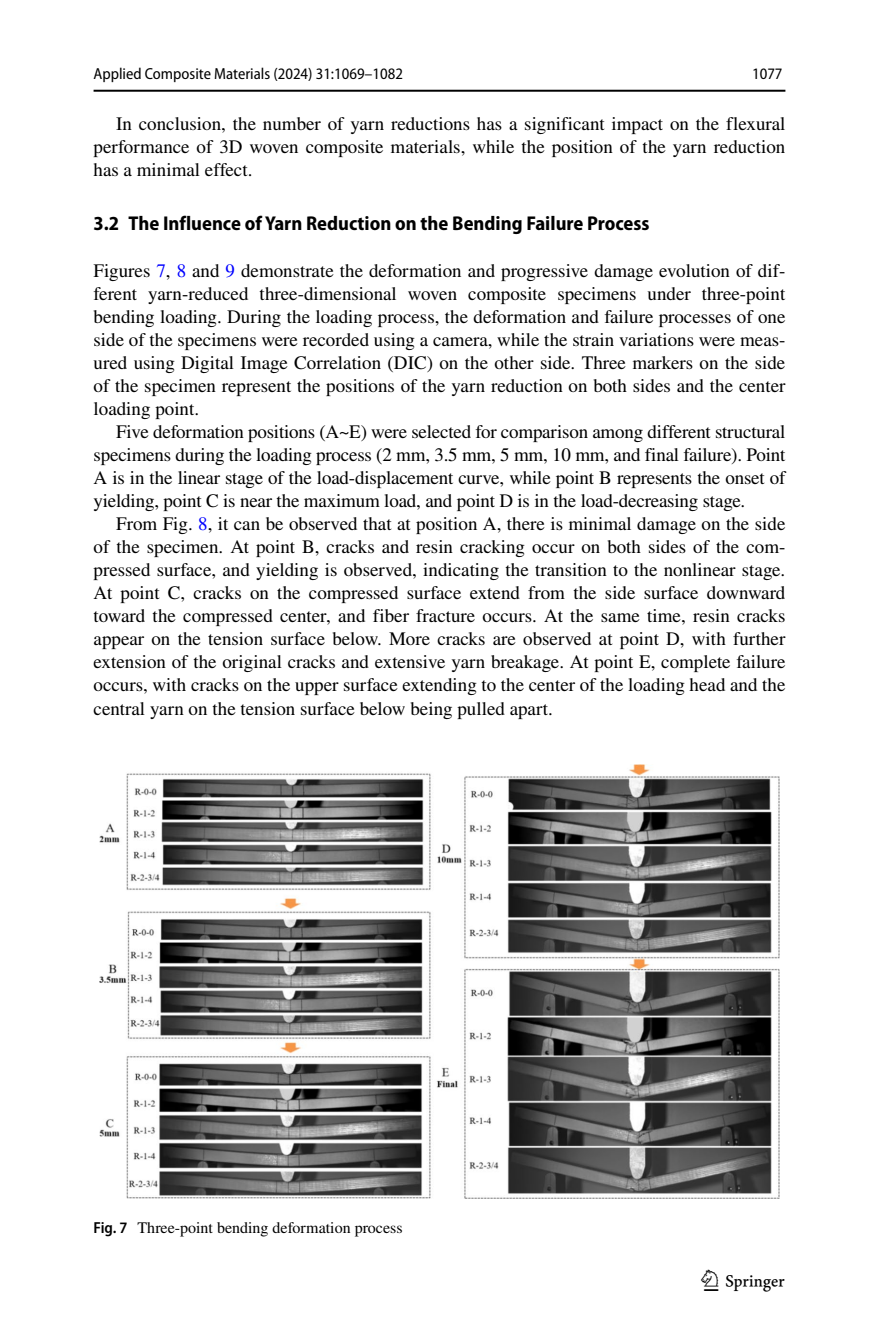
<style>
.page{position:relative;width:879px;height:1333px;background:#fff}
.page>*{position:absolute;margin:0;border:0;box-sizing:border-box;transform-origin:0 0}
.t1{font:30px "Springnew Regular 5";color:#000}
.t2{font:700 semi-condensed 20px "Myriad Pro";color:#000}
.t3{font:19px/23px "STIX";color:#000;text-align:justify}
.t4{font:semi-condensed 16px "Myriad Pro";color:#000}
.t5{font:16px "STIX";color:#000}
.s1{color:#00f}
.s2{font-family:"Myriad Pro";font-weight:600;font-stretch:semi-condensed}
</style>
<div class="page">
<hr style="left:94px;top:90px;width:691px;height:2px;background:#000">
<img style="left:100px;top:764px;width:679px;height:434px">
<p class="t4" style="left:94px;top:65px;width:311px">Applied Composite Materials (2024) 31:1069–1082</p>
<p class="t4" style="left:752px;top:65px;width:32px">1077</p>
<p class="t3" style="left:94px;top:113px;width:693px;text-indent:23px">In conclusion, the number of yarn reductions has a significant impact on the flexural performance of 3D woven composite materials, while the position of the yarn reduction has a minimal effect.</p>
<p class="t2" style="left:94px;top:212px;width:557px">3.2 The Influence of Yarn Reduction on the Bending Failure Process</p>
<p class="t3" style="left:94px;top:260px;width:693px">Figures <span class="s1">7</span>, <span class="s1">8</span> and <span class="s1">9</span> demonstrate the deformation and progressive damage evolution of dif&shy;ferent yarn-reduced three-dimensional woven composite specimens under three-point bending loading. During the loading process, the deformation and failure processes of one side of the specimens were recorded using a camera, while the strain variations were meas&shy;ured using Digital Image Correlation (DIC) on the other side. Three markers on the side of the specimen represent the positions of the yarn reduction on both sides and the center loading point.</p>
<p class="t3" style="left:94px;top:421px;width:693px;text-indent:23px">Five deformation positions (A~E) were selected for comparison among different structural specimens during the loading process (2 mm, 3.5 mm, 5 mm, 10 mm, and final failure). Point A is in the linear stage of the load-displacement curve, while point B represents the onset of yielding, point C is near the maximum load, and point D is in the load-decreasing stage.</p>
<p class="t3" style="left:94px;top:513px;width:693px;text-indent:23px">From Fig. <span class="s1">8</span>, it can be observed that at position A, there is minimal damage on the side of the specimen. At point B, cracks and resin cracking occur on both sides of the com&shy;pressed surface, and yielding is observed, indicating the transition to the nonlinear stage.<br>At point C, cracks on the compressed surface extend from the side surface downward toward the compressed center, and fiber fracture occurs. At the same time, resin cracks appear on the tension surface below. More cracks are observed at point D, with further extension of the original cracks and extensive yarn breakage. At point E, complete failure occurs, with cracks on the upper surface extending to the center of the loading head and the central yarn on the tension surface below being pulled apart.</p>
<p class="t5" style="left:94px;top:1216px;width:310px"><span class="s2">Fig. 7</span> Three-point bending deformation process</p>
<h1 class="t1" style="left:704px;top:1269px;width:83px">1 3</h1>
</div>
